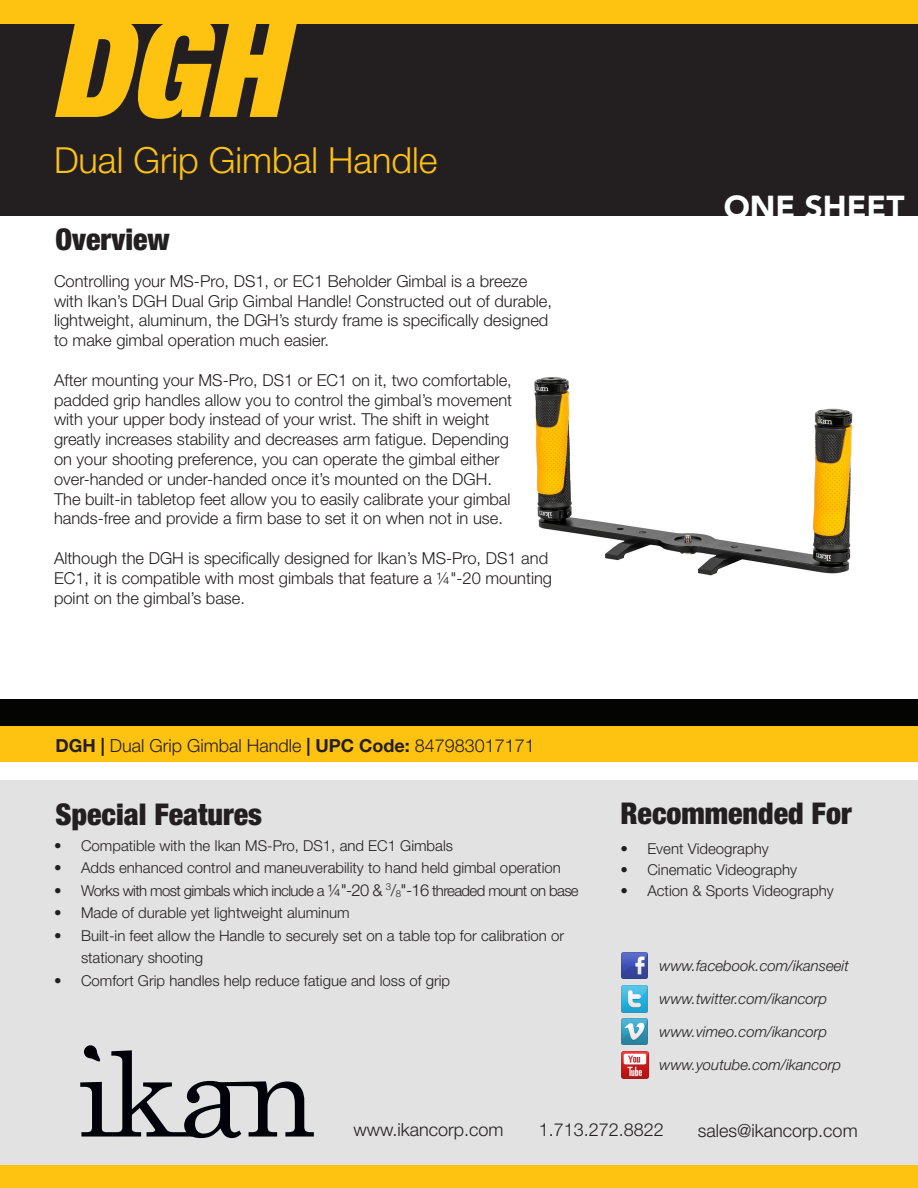
<style>
.page{position:relative;width:918px;height:1188px;background:#fff}
.page>*{position:absolute;margin:0;border:0;box-sizing:border-box;transform-origin:0 0}
.t1{font:italic 900 condensed 136.5px "Helvetica Neue LT Std";color:#fec210}
.t2{font:300 36px "Helvetica Neue LT Std";color:#fec210}
.t3{font:900 31.5px "Avenir LT Std";color:#fff}
.t4{font:900 condensed 30px "Helvetica Neue LT Std";color:#231f20}
.t5{font:300 18px "Helvetica Neue LT Std";color:#231f20}
.t6{font:300 16.5px/19.8px "Helvetica Neue LT Std";color:#231f20}
.t7{font:300 15px/22.5px "Helvetica Neue LT Std";color:#231f20}
.t8{font:italic 300 15px "Helvetica Neue LT Std";color:#231f20}
.t9{font:300 15px "Helvetica Neue LT Std";letter-spacing:-.04em;color:#231f20}
.s1{font-weight:700}
.s2{font-size:16.5px}
.s3{font-size:9.6px}
</style>
<div class="page">
<div style="left:0;top:780px;width:918px;height:408px;background:#e2e2e2"></div>
<svg style="left:80px;top:1045px;width:234px;height:93px"></svg>
<div style="left:0;top:0;width:918px;height:216px;background:#231f20"></div>
<img style="left:534px;top:377px;width:319px;height:199px">
<div style="left:0;top:0;width:918px;height:24px;background:#fec210"></div>
<div style="left:0;top:724px;width:918px;height:38px;background:#fec210"></div>
<div style="left:0;top:699px;width:918px;height:27px;background:#040503"></div>
<div style="left:0;top:1165px;width:918px;height:23px;background:#fec210"></div>
<img style="left:621px;top:952px;width:27px;height:27px">
<img style="left:621px;top:985px;width:27px;height:28px">
<img style="left:621px;top:1018px;width:27px;height:27px">
<img style="left:621px;top:1051px;width:28px;height:28px">
<p class="t1" style="left:50px;top:-19px;width:234px">DGH</p>
<p class="t2" style="left:54px;top:138px;width:385px">Dual Grip Gimbal Handle</p>
<p class="t4" style="left:56px;top:221px;width:116px">Overview</p>
<p class="t6" style="left:54px;top:271px;width:500px">Controlling your MS-Pro, DS1, or EC1 Beholder Gimbal is a breeze with Ikan’s DGH Dual Grip Gimbal Handle! Constructed out of durable, lightweight, aluminum, the DGH’s sturdy frame is specifically designed to make gimbal operation much easier.</p>
<p class="t6" style="left:54px;top:370px;width:460px">After mounting your MS-Pro, DS1 or EC1 on it, two comfortable, padded grip handles allow you to control the gimbal’s movement with your upper body instead of your wrist. The shift in weight greatly increases stability and decreases arm fatigue. Depending on your shooting preference, you can operate the gimbal either over-handed or under-handed once it’s mounted on the DGH.<br>The built-in tabletop feet allow you to easily calibrate your gimbal hands-free and provide a firm base to set it on when not in use.</p>
<p class="t6" style="left:54px;top:548px;width:500px">Although the DGH is specifically designed for Ikan’s MS-Pro, DS1 and<br>EC1, it is compatible with most gimbals that feature a ¼"-20 mounting point on the gimbal’s base.</p>
<p class="t3" style="left:724px;top:187px;width:182px">ONE SHEET</p>
<p class="t5" style="left:55px;top:735px;width:481px"><span class="s1">DGH |</span> Dual Grip Gimbal Handle <span class="s1">| UPC Code:</span> 847983017171</p>
<p class="t4" style="left:56px;top:796px;width:208px">Special Features</p>
<p class="t7" style="left:54px;top:834px;width:401px">• Compatible with the Ikan MS-Pro, DS1, and EC1 Gimbals</p>
<p class="t7" style="left:54px;top:856px;width:508px">• Adds enhanced control and maneuverability to hand held gimbal operation</p>
<p class="t9" style="left:54px;top:881px;width:526px">• Works with most gimbals which include a <span class="s2">¼"-20 &amp;</span> <sup>3</sup><span class="s2">/</span><span class="s3">8</span><span class="s2">"-16</span> threaded mount on base</p>
<p class="t7" style="left:54px;top:901px;width:297px">• Made of durable yet lightweight aluminum</p>
<p class="t7" style="left:81px;top:924px;width:485px;text-indent:-27px">• Built-in feet allow the Handle to securely set on a table top for calibration or stationary shooting</p>
<p class="t7" style="left:54px;top:969px;width:398px">• Comfort Grip handles help reduce fatigue and loss of grip</p>
<p class="t4" style="left:620px;top:794px;width:233px">Recommended For</p>
<p class="t7" style="left:620px;top:837px;width:150px">• Event Videography</p>
<p class="t7" style="left:620px;top:858px;width:178px">• Cinematic Videography</p>
<p class="t7" style="left:620px;top:879px;width:215px">• Action &amp; Sports Videography</p>
<p class="t8" style="left:660px;top:957px;width:191px">www.facebook.com/ikanseeit</p>
<p class="t8" style="left:660px;top:990px;width:169px">www.twitter.com/ikancorp</p>
<p class="t8" style="left:660px;top:1023px;width:169px">www.vimeo.com/ikancorp</p>
<p class="t8" style="left:660px;top:1056px;width:183px">www.youtube.com/ikancorp</p>
<p class="t5" style="left:353px;top:1119px;width:152px">www.ikancorp.com</p>
<p class="t5" style="left:539px;top:1119px;width:127px">1.713.272.8822</p>
<p class="t5" style="left:698px;top:1119px;width:161px">sales@ikancorp.com</p>
</div>
